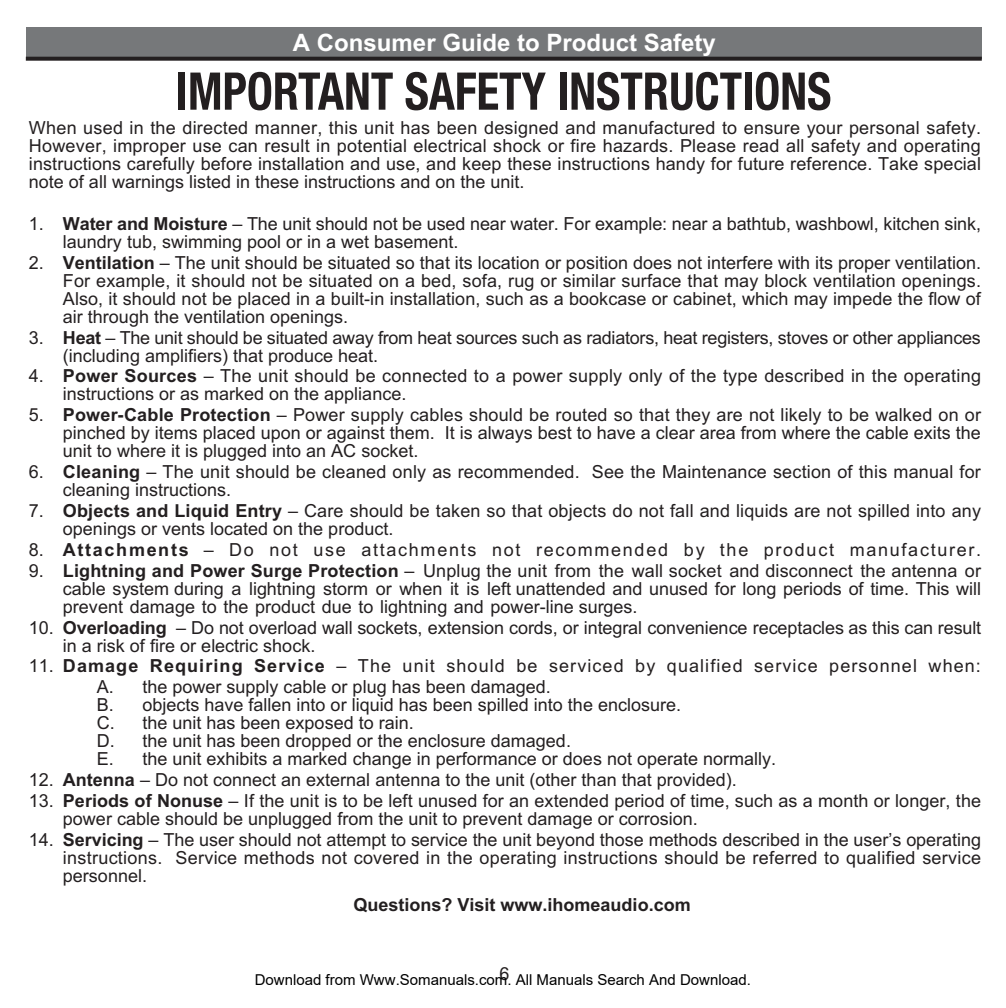
<style>
.page{position:relative;width:1006px;height:1008px;background:#fff}
.page>*{position:absolute;margin:0;border:0;box-sizing:border-box;transform-origin:0 0}
.t1{font:700 24px "Arial";color:#fff}
.t2{font:18px/18px "Arial";color:#231f20}
.t3{font:18px/20.8px "Arial";letter-spacing:.06em;color:#231f20}
.t4{font:18px "Arial";letter-spacing:.095em;color:#231f20}
.t5{font:700 18px "Arial";color:#231f20}
.t6{font:15px "Arial";color:#000}
.s1{font-weight:700}
</style>
<div class="page">
<div style="left:178px;top:73px;width:7px;height:37px;background:#231f20"></div>
<svg style="left:190px;top:72px;width:202px;height:38px"></svg>
<svg style="left:405px;top:72px;width:140px;height:38px"></svg>
<div style="left:559px;top:73px;width:7px;height:37px;background:#231f20"></div>
<svg style="left:571px;top:72px;width:170px;height:38px"></svg>
<div style="left:744px;top:73px;width:7px;height:37px;background:#231f20"></div>
<svg style="left:755px;top:72px;width:75px;height:38px"></svg>
<div style="left:26px;top:27px;width:955px;height:32px;background:#76787a"></div>
<svg style="left:26px;top:57px;width:955px;height:4px;background:#343031"></svg>
<h1 class="t1" style="left:293px;top:34px;width:424px">A Consumer Guide to Product Safety</h1>
<p class="t2" style="left:29px;top:121px;width:953px;text-align:justify">When used in the directed manner, this unit has been designed and manufactured to ensure your personal safety.<br>However, improper use can result in potential electrical shock or fire hazards. Please read all safety and operating instructions carefully before installation and use, and keep these instructions handy for future reference. Take special note of all warnings listed in these instructions and on the unit.</p>
<p class="t2" style="left:63px;top:216px;width:919px;text-indent:-34px">1. <span class="s1">Water and Moisture</span> – The unit should not be used near water. For example: near a bathtub, washbowl, kitchen sink, laundry tub, swimming pool or in a wet basement.</p>
<p class="t2" style="left:63px;top:255px;width:919px;text-align:justify;text-indent:-34px">2. <span class="s1">Ventilation</span> – The unit should be situated so that its location or position does not interfere with its proper ventilation.<br>For example, it should not be situated on a bed, sofa, rug or similar surface that may block ventilation openings.<br>Also, it should not be placed in a built-in installation, such as a bookcase or cabinet, which may impede the flow of air through the ventilation openings.</p>
<p class="t2" style="left:63px;top:330px;width:919px;text-indent:-34px">3. <span class="s1">Heat</span> – The unit should be situated away from heat sources such as radiators, heat registers, stoves or other appliances (including amplifiers) that produce heat.</p>
<p class="t2" style="left:63px;top:369px;width:919px;text-indent:-34px">4. <span class="s1">Power Sources</span> – The unit should be connected to a power supply only of the type described in the operating instructions or as marked on the appliance.</p>
<p class="t2" style="left:63px;top:408px;width:919px;text-align:justify;text-indent:-34px">5. <span class="s1">Power-Cable Protection</span> – Power supply cables should be routed so that they are not likely to be walked on or pinched by items placed upon or against them. It is always best to have a clear area from where the cable exits the unit to where it is plugged into an AC socket.</p>
<p class="t2" style="left:63px;top:465px;width:919px;text-indent:-34px">6. <span class="s1">Cleaning</span> – The unit should be cleaned only as recommended. See the Maintenance section of this manual for cleaning instructions.</p>
<p class="t2" style="left:63px;top:503px;width:919px;text-indent:-34px">7. <span class="s1">Objects and Liquid Entry</span> – Care should be taken so that objects do not fall and liquids are not spilled into any openings or vents located on the product.</p>
<p class="t4" style="left:29px;top:543px;width:953px">8. <span class="s1">Attachments</span> – Do not use attachments not recommended by the product manufacturer.</p>
<p class="t2" style="left:63px;top:563px;width:919px;text-align:justify;text-indent:-34px">9. <span class="s1">Lightning and Power Surge Protection</span> – Unplug the unit from the wall socket and disconnect the antenna or cable system during a lightning storm or when it is left unattended and unused for long periods of time. This will prevent damage to the product due to lightning and power-line surges.</p>
<p class="t2" style="left:63px;top:620px;width:919px;text-indent:-34px">10. <span class="s1">Overloading</span> – Do not overload wall sockets, extension cords, or integral convenience receptacles as this can result in a risk of fire or electric shock.</p>
<p class="t3" style="left:97px;top:657px;width:885px;text-indent:-68px">11. <span class="s1">Damage Requiring Service</span> – The unit should be serviced by qualified service personnel when:<br>A. the power supply cable or plug has been damaged.</p>
<p class="t2" style="left:97px;top:698px;width:680px">B. objects have fallen into or liquid has been spilled into the enclosure.<br>C. the unit has been exposed to rain.<br>D. the unit has been dropped or the enclosure damaged.<br>E. the unit exhibits a marked change in performance or does not operate normally.</p>
<p class="t2" style="left:29px;top:772px;width:709px">12. <span class="s1">Antenna</span> – Do not connect an external antenna to the unit (other than that provided).</p>
<p class="t2" style="left:63px;top:793px;width:919px;text-indent:-34px">13. <span class="s1">Periods of Nonuse</span> – If the unit is to be left unused for an extended period of time, such as a month or longer, the power cable should be unplugged from the unit to prevent damage or corrosion.</p>
<p class="t2" style="left:63px;top:832px;width:919px;text-align:justify;text-indent:-34px">14. <span class="s1">Servicing</span> – The user should not attempt to service the unit beyond those methods described in the user’s operating instructions. Service methods not covered in the operating instructions should be referred to qualified service personnel.</p>
<p class="t5" style="left:353px;top:898px;width:339px">Questions? Visit www.ihomeaudio.com</p>
<p class="t2" style="left:499px;top:967px;width:12px">6</p>
<p class="t6" style="left:255px;top:971px;width:497px">Download from Www.Somanuals.com. All Manuals Search And Download.</p>
</div>
